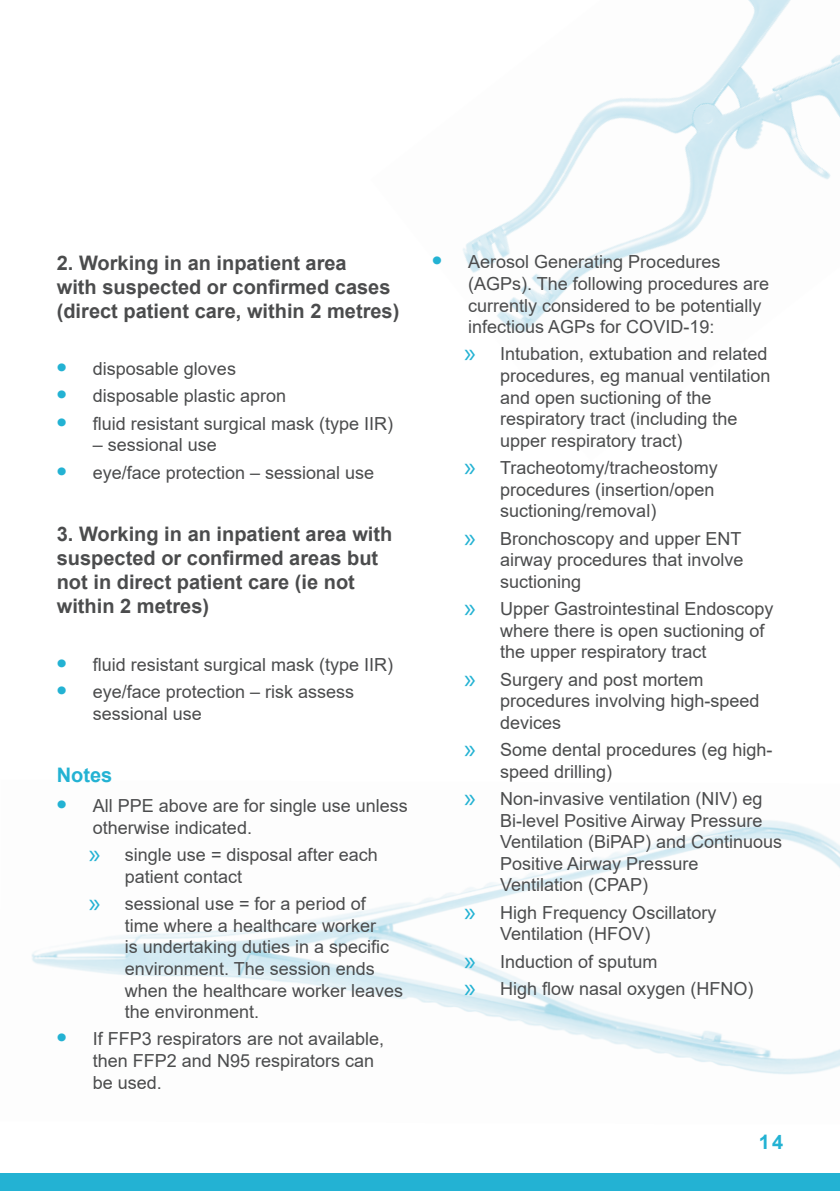
<style>
.page{position:relative;width:840px;height:1191px;background:#fff}
.page>*{position:absolute;margin:0;border:0;box-sizing:border-box;transform-origin:0 0}
._20_BODY_COPY_SUB_SU{font:700 20px/24px "Arial";color:#4b4c4d}
._20_BODY_COPY_SUB_SU-2{font:700 20px "Arial";color:#23b2d3}
._30_FOLIO_LEFT{font:700 20px "Arial";color:#23b2d3}
.t1{font:18px/21.6px "Arial";color:#4b4c4d}
.s1{font-weight:700;font-size:28px;color:#23b2d3}
.s2{font-family:"Myriad Pro";font-size:28px;color:#23b2d3}
</style>
<div class="page">
<img style="left:463px;top:0;width:376px;height:333px">
<img style="left:31px;top:820px;width:808px;height:255px">
<div style="left:0;top:1174px;width:839px;height:17px;background:#23b2d3"></div>
<p class="_20_BODY_COPY_SUB_SU" style="left:57px;top:251px;width:344px">2. Working in an inpatient area<br>with suspected or confirmed cases (direct patient care, within 2 metres)</p>
<p class="t1" style="left:57px;top:358px;width:181px"><span class="s1">•</span> disposable gloves</p>
<p class="t1" style="left:57px;top:385px;width:231px"><span class="s1">•</span> disposable plastic apron</p>
<p class="t1" style="left:57px;top:412px;width:338px"><span class="s1">•</span> fluid resistant surgical mask (type IIR)</p>
<p class="t1" style="left:93px;top:434px;width:126px">– sessional use</p>
<p class="t1" style="left:57px;top:461px;width:319px"><span class="s1">•</span> eye/face protection – sessional use</p>
<p class="_20_BODY_COPY_SUB_SU" style="left:57px;top:522px;width:337px">3. Working in an inpatient area with suspected or confirmed areas but not in direct patient care (ie not within 2 metres)</p>
<p class="t1" style="left:57px;top:653px;width:338px"><span class="s1">•</span> fluid resistant surgical mask (type IIR)</p>
<p class="t1" style="left:93px;top:680px;width:263px;text-indent:-36px"><span class="s1">•</span> eye/face protection – risk assess sessional use</p>
<p class="_20_BODY_COPY_SUB_SU-2" style="left:57px;top:761px;width:57px">Notes</p>
<p class="t1" style="left:93px;top:795px;width:316px;text-indent:-36px"><span class="s1">•</span> All PPE above are for single use unless otherwise indicated.</p>
<p class="t1" style="left:125px;top:844px;width:254px;text-indent:-36px"><span class="s2">»</span> single use = disposal after each patient contact</p>
<p class="t1" style="left:125px;top:893px;width:280px;text-indent:-36px"><span class="s2">»</span> sessional use = for a period of time where a healthcare worker<br>is undertaking duties in a specific environment. The session ends when the healthcare worker leaves the environment.</p>
<p class="t1" style="left:93px;top:1028px;width:293px;text-indent:-36px"><span class="s1">•</span> If FFP3 respirators are not available, then FFP2 and N95 respirators can be used.</p>
<p class="t1" style="left:468px;top:251px;width:302px;text-indent:-36px"><span class="s1">•</span> Aerosol Generating Procedures (AGPs). The following procedures are currently considered to be potentially infectious AGPs for COVID-19:</p>
<p class="t1" style="left:500px;top:343px;width:272px;text-indent:-36px"><span class="s2">»</span> Intubation, extubation and related procedures, eg manual ventilation and open suctioning of the respiratory tract (including the upper respiratory tract)</p>
<p class="t1" style="left:500px;top:457px;width:219px;text-indent:-36px"><span class="s2">»</span> Tracheotomy/tracheostomy procedures (insertion/open suctioning/removal)</p>
<p class="t1" style="left:500px;top:527px;width:245px;text-align:justify;text-indent:-36px"><span class="s2">»</span> Bronchoscopy and upper ENT airway procedures that involve suctioning</p>
<p class="t1" style="left:500px;top:598px;width:275px;text-indent:-36px"><span class="s2">»</span> Upper Gastrointestinal Endoscopy where there is open suctioning of the upper respiratory tract</p>
<p class="t1" style="left:500px;top:668px;width:261px;text-indent:-36px"><span class="s2">»</span> Surgery and post mortem procedures involving high-speed devices</p>
<p class="t1" style="left:500px;top:739px;width:274px;text-indent:-36px"><span class="s2">»</span> Some dental procedures (eg high&shy;speed drilling)</p>
<p class="t1" style="left:500px;top:787px;width:283px;text-indent:-36px"><span class="s2">»</span> Non-invasive ventilation (NIV) eg<br>Bi-level Positive Airway Pressure<br>Ventilation (BiPAP) and Continuous<br>Positive Airway Pressure<br>Ventilation (CPAP)</p>
<p class="t1" style="left:500px;top:901px;width:218px;text-indent:-36px"><span class="s2">»</span> High Frequency Oscillatory<br>Ventilation (HFOV)</p>
<p class="t1" style="left:464px;top:950px;width:195px"><span class="s2">»</span> Induction of sputum</p>
<p class="t1" style="left:464px;top:977px;width:291px"><span class="s2">»</span> High flow nasal oxygen (HFNO)</p>
<p class="_30_FOLIO_LEFT" style="left:758px;top:1127px;width:26px">14</p>
</div>
